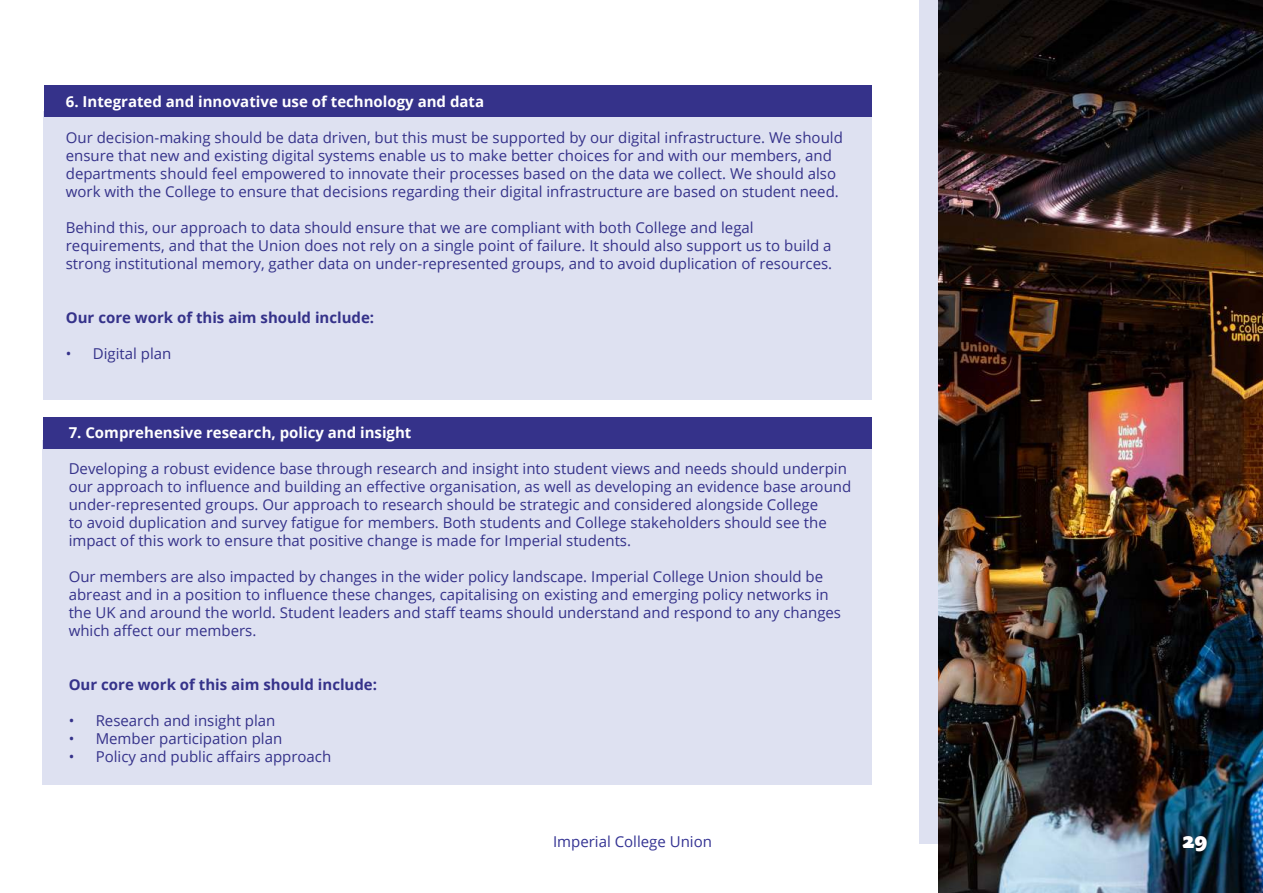
<style>
.page{position:relative;width:1263px;height:893px;background:#fff}
.page>*{position:absolute;margin:0;border:0;box-sizing:border-box;transform-origin:0 0}
.t1{font:900 21px "Macho";color:#fff}
.t2{font:15px/18px "Open Sans";color:#35328a}
.t3{font:700 15px "Open Sans";color:#fff}
.t4{font:700 15px "Open Sans";color:#35328a}
.t5{font:15px "Open Sans";color:#343393}
</style>
<div class="page">
<div style="left:920px;top:0;width:343px;height:843px;background:#dee1f1"></div>
<div style="left:43px;top:111px;width:829px;height:289px;background:#dee1f1"></div>
<div style="left:44px;top:85px;width:828px;height:32px;background:#35328a"></div>
<div style="left:43px;top:440px;width:829px;height:344px;background:#dee1f1"></div>
<div style="left:43px;top:417px;width:829px;height:32px;background:#35328a"></div>
<img style="left:939px;top:0;width:324px;height:893px">
<p class="t3" style="left:66px;top:96px;width:420px">6. Integrated and innovative use of technology and data</p>
<p class="t2" style="left:66px;top:130px;width:778px">Our decision-making should be data driven, but this must be supported by our digital infrastructure. We should ensure that new and existing digital systems enable us to make better choices for and with our members, and departments should feel empowered to innovate their processes based on the data we collect. We should also work with the College to ensure that decisions regarding their digital infrastructure are based on student need.</p>
<p class="t2" style="left:66px;top:220px;width:768px">Behind this, our approach to data should ensure that we are compliant with both College and legal requirements, and that the Union does not rely on a single point of failure. It should also support us to build a strong institutional memory, gather data on under-represented groups, and to avoid duplication of resources.</p>
<p class="t4" style="left:66px;top:312px;width:310px">Our core work of this aim should include:</p>
<p class="t2" style="left:66px;top:346px;width:107px">• Digital plan</p>
<p class="t3" style="left:69px;top:427px;width:344px">7. Comprehensive research, policy and insight</p>
<p class="t2" style="left:69px;top:461px;width:784px">Developing a robust evidence base through research and insight into student views and needs should underpin our approach to influence and building an effective organisation, as well as developing an evidence base around under-represented groups. Our approach to research should be strategic and considered alongside College<br>to avoid duplication and survey fatigue for members. Both students and College stakeholders should see the impact of this work to ensure that positive change is made for Imperial students.</p>
<p class="t2" style="left:69px;top:569px;width:774px">Our members are also impacted by changes in the wider policy landscape. Imperial College Union should be abreast and in a position to influence these changes, capitalising on existing and emerging policy networks in the UK and around the world. Student leaders and staff teams should understand and respond to any changes which affect our members.</p>
<p class="t4" style="left:69px;top:679px;width:310px">Our core work of this aim should include:</p>
<p class="t2" style="left:69px;top:713px;width:208px">• Research and insight plan</p>
<p class="t2" style="left:69px;top:731px;width:215px">• Member participation plan</p>
<p class="t2" style="left:69px;top:749px;width:264px">• Policy and public affairs approach</p>
<p class="t5" style="left:553px;top:836px;width:160px">Imperial College Union</p>
<h1 class="t1" style="left:1182px;top:832px;width:26px">29</h1>
</div>
